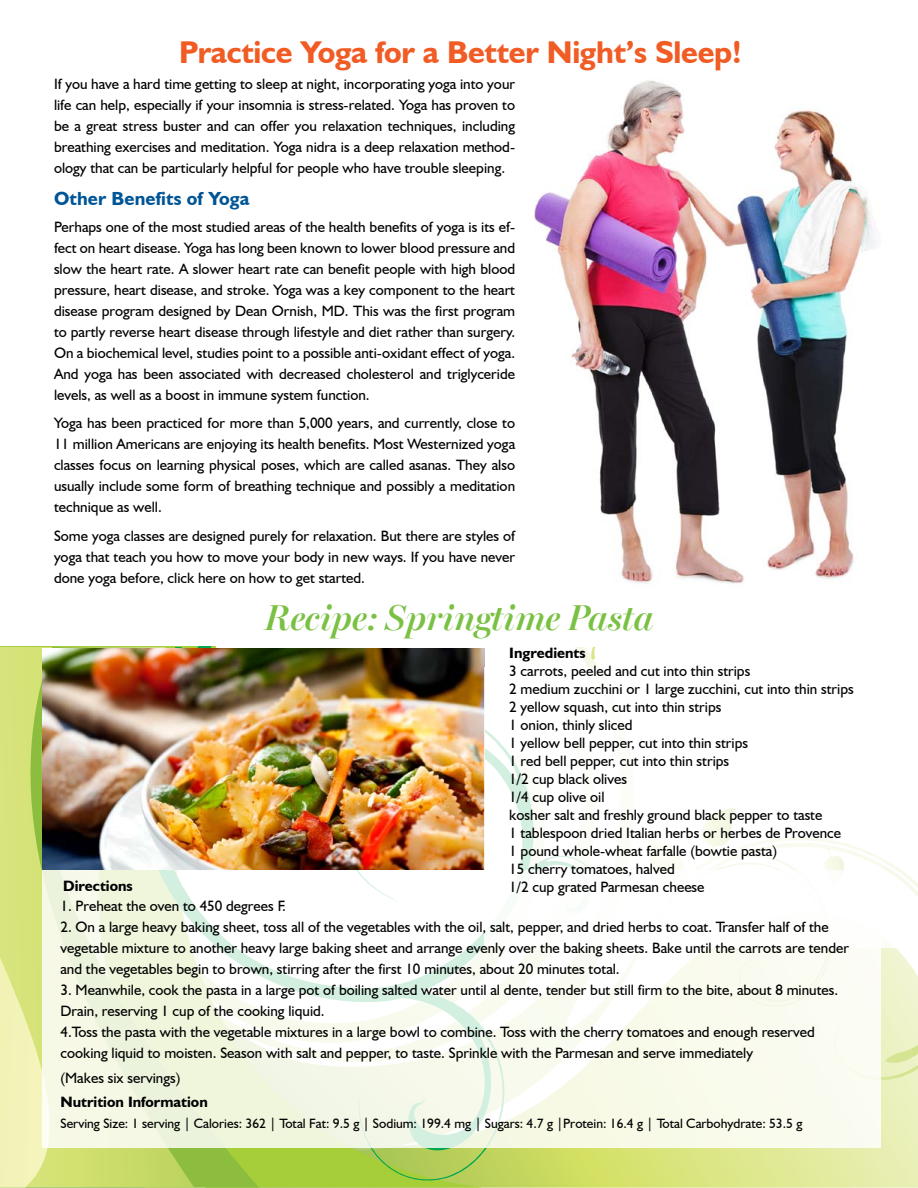
<style>
.page{position:relative;width:918px;height:1188px;background:#fff}
.page>*{position:absolute;margin:0;border:0;box-sizing:border-box;transform-origin:0 0}
.t1{font:italic 600 36px "Miller Banner";color:#7ac143}
.t2{font:700 31.5px "Humanist 521 BT";letter-spacing:-.01em;color:#f15b24}
.t3{font:700 18.9px "Humanist 521 BT";letter-spacing:.005em;color:#005596}
.t4{font:15px/21px "Humanist 521 BT";color:#000;text-align:justify}
.t5{font:700 15px "Humanist 521 BT";color:#000}
.t6{font:13.5px "Humanist 521 BT";color:#000}
</style>
<div class="page">
<img style="left:534px;top:80px;width:341px;height:504px">
<svg style="left:517px;top:1083px;width:401px;height:105px;background:#dee790"></svg>
<svg style="left:880px;top:948px;width:38px;height:135px;background:#edf2c9"></svg>
<svg style="left:0;top:647px;width:194px;height:541px;background:#cadc6f"></svg>
<svg style="left:0;top:954px;width:144px;height:234px;background:#e3ea98"></svg>
<svg style="left:358px;top:1147px;width:159px;height:41px;background:#aece55"></svg>
<svg style="left:591px;top:647px;width:4px;height:13px"></svg>
<img style="left:42px;top:648px;width:442px;height:222px">
<svg style="left:42px;top:870px;width:838px;height:277px;fill:#f8faec"></svg>
<div style="left:484px;top:667px;width:434px;height:280px;background:#fff"></div>
<h2 class="t2" style="left:179px;top:33px;width:564px">Practice Yoga for a Better Night’s Sleep!</h2>
<p class="t4" style="left:54px;top:73px;width:463px">If you have a hard time getting to sleep at night, incorporating yoga into your life can help, especially if your insomnia is stress-related. Yoga has proven to be a great stress buster and can offer you relaxation techniques, including breathing exercises and meditation. Yoga nidra is a deep relaxation method&shy;ology that can be particularly helpful for people who have trouble sleeping.</p>
<p class="t3" style="left:54px;top:186px;width:197px">Other Benefits of Yoga</p>
<p class="t4" style="left:54px;top:216px;width:463px">Perhaps one of the most studied areas of the health benefits of yoga is its ef&shy;fect on heart disease. Yoga has long been known to lower blood pressure and slow the heart rate. A slower heart rate can benefit people with high blood pressure, heart disease, and stroke. Yoga was a key component to the heart disease program designed by Dean Ornish, MD. This was the first program to partly reverse heart disease through lifestyle and diet rather than surgery.<br>On a biochemical level, studies point to a possible anti-oxidant effect of yoga.<br>And yoga has been associated with decreased cholesterol and triglyceride levels, as well as a boost in immune system function.</p>
<p class="t4" style="left:54px;top:412px;width:463px">Yoga has been practiced for more than 5,000 years, and currently, close to 11 million Americans are enjoying its health benefits. Most Westernized yoga classes focus on learning physical poses, which are called asanas. They also usually include some form of breathing technique and possibly a meditation technique as well.</p>
<p class="t4" style="left:54px;top:525px;width:463px">Some yoga classes are designed purely for relaxation. But there are styles of yoga that teach you how to move your body in new ways. If you have never done yoga before, click here on how to get started.</p>
<h1 class="t1" style="left:265px;top:596px;width:390px">Recipe: Springtime Pasta</h1>
<p class="t5" style="left:509px;top:644px;width:78px">Ingredients</p>
<p class="t4" style="left:509px;top:662px;width:346px;line-height:18px;text-align:left">3 carrots, peeled and cut into thin strips<br>2 medium zucchini or 1 large zucchini, cut into thin strips 2 yellow squash, cut into thin strips<br>1 onion, thinly sliced<br>1 yellow bell pepper, cut into thin strips<br>1 red bell pepper, cut into thin strips<br>1/2 cup black olives<br>1/4 cup olive oil<br>kosher salt and freshly ground black pepper to taste<br>1 tablespoon dried Italian herbs or herbes de Provence<br>1 pound whole-wheat farfalle (bowtie pasta)<br>15 cherry tomatoes, halved</p>
<p class="t5" style="left:63px;top:877px;width:71px">Directions</p>
<p class="t4" style="left:509px;top:876px;width:197px">1/2 cup grated Parmesan cheese</p>
<p class="t4" style="left:60px;top:895px;width:227px">1. Preheat the oven to 450 degrees F.</p>
<p class="t4" style="left:60px;top:916px;width:790px;text-align:left">2. On a large heavy baking sheet, toss all of the vegetables with the oil, salt, pepper, and dried herbs to coat. Transfer half of the vegetable mixture to another heavy large baking sheet and arrange evenly over the baking sheets. Bake until the carrots are tender and the vegetables begin to brown, stirring after the first 10 minutes, about 20 minutes total.</p>
<p class="t4" style="left:60px;top:979px;width:779px;text-align:left">3. Meanwhile, cook the pasta in a large pot of boiling salted water until al dente, tender but still firm to the bite, about 8 minutes.<br>Drain, reserving 1 cup of the cooking liquid.<br>4.Toss the pasta with the vegetable mixtures in a large bowl to combine. Toss with the cherry tomatoes and enough reserved cooking liquid to moisten. Season with salt and pepper, to taste. Sprinkle with the Parmesan and serve immediately</p>
<p class="t4" style="left:60px;top:1068px;width:122px">(Makes six servings)</p>
<p class="t6" style="left:60px;top:1115px;width:743px">Serving Size: 1 serving | Calories: 362 | Total Fat: 9.5 g | Sodium: 199.4 mg | Sugars: 4.7 g |Protein: 16.4 g | Total Carbohydrate: 53.5 g</p>
<p class="t5" style="left:60px;top:1093px;width:149px">Nutrition Information</p>
</div>
